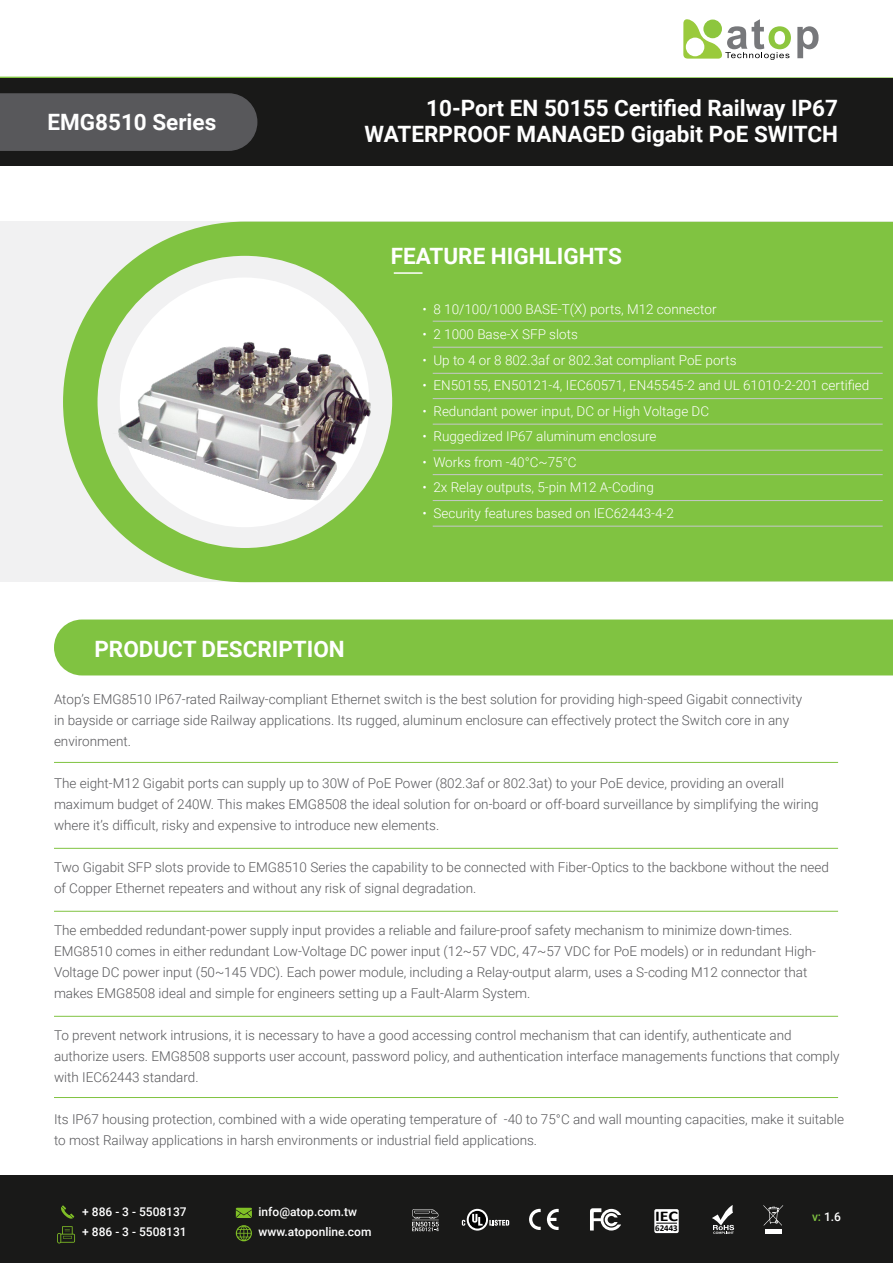
<style>
.page{position:relative;width:893px;height:1263px;background:#fff}
.page>*{position:absolute;margin:0;border:0;box-sizing:border-box;transform-origin:0 0}
.t1{font:700 22.5px/25.5px "Roboto";color:#fff;text-align:right}
.t2{font:700 14.85px "Calibri";color:#000;scale:1.21 1}
.t3{font:300 13.5px/21px "Roboto";color:#58585b}
.t4{font:300 13.5px "Roboto";color:#fff}
.t5{font:500 12px/19.5px "Roboto";color:#fff}
.t6{font:700 8.85px "Calibri";color:#000}
.s1{color:#80c341}
</style>
<div class="page">
<div style="left:0;top:1176px;width:893px;height:87px;background:#191918"></div>
<svg style="left:547px;top:1209px;width:12px;height:21px"></svg>
<svg style="left:529px;top:1209px;width:12px;height:21px"></svg>
<svg style="left:590px;top:1208px;width:31px;height:22px"></svg>
<svg style="left:712px;top:1205px;width:22px;height:29px"></svg>
<svg style="left:489px;top:1220px;width:20px;height:6px"></svg>
<svg style="left:467px;top:1209px;width:21px;height:21px"></svg>
<svg style="left:469px;top:1211px;width:17px;height:17px"></svg>
<svg style="left:472px;top:1214px;width:11px;height:11px"></svg>
<svg style="left:462px;top:1220px;width:3px;height:6px"></svg>
<svg style="left:412px;top:1209px;width:27px;height:22px"></svg>
<svg style="left:0;top:76px;width:893px;height:3px"></svg>
<svg style="left:683px;top:19px;width:108px;height:41px"></svg>
<svg style="left:797px;top:26px;width:22px;height:32px"></svg>
<hr style="left:765px;top:1230px;width:16px;height:4px;background:#fff">
<svg style="left:763px;top:1205px;width:20px;height:20px"></svg>
<div style="left:654px;top:1209px;width:25px;height:24px;background:#fff;border-radius:2px"></div>
<svg style="left:656px;top:1223px;width:21px;height:1px"></svg>
<svg style="left:57px;top:1226px;width:18px;height:17px"></svg>
<svg style="left:236px;top:1208px;width:16px;height:10px"></svg>
<svg style="left:236px;top:1225px;width:16px;height:16px"></svg>
<svg style="left:61px;top:1205px;width:13px;height:14px"></svg>
<div style="left:0;top:222px;width:893px;height:360px;background:#f1f1f2"></div>
<svg style="left:63px;top:222px;width:830px;height:360px;background:#8bc753"></svg>
<div style="left:0;top:79px;width:893px;height:87px;background:#191918"></div>
<div style="left:120px;top:277px;width:249px;height:250px;background:#fff;border-radius:50%"></div>
<hr style="left:54px;top:762px;width:784px;height:1px;background:#80c341">
<hr style="left:54px;top:848px;width:784px;height:1px;background:#80c341">
<hr style="left:54px;top:911px;width:784px;height:1px;background:#80c341">
<hr style="left:54px;top:1016px;width:784px;height:1px;background:#80c341">
<hr style="left:54px;top:1097px;width:784px;height:1px;background:#80c341">
<hr style="left:394px;top:272px;width:28px;height:2px;background:#fff">
<div style="left:54px;top:619px;width:839px;height:56px;background:#80c341"></div>
<hr style="left:433px;top:321px;width:450px;height:1px;background:#c6c8ca">
<hr style="left:433px;top:347px;width:450px;height:1px;background:#c6c8ca">
<hr style="left:433px;top:373px;width:450px;height:1px;background:#c6c8ca">
<hr style="left:433px;top:424px;width:450px;height:1px;background:#c6c8ca">
<hr style="left:433px;top:450px;width:450px;height:1px;background:#c6c8ca">
<hr style="left:433px;top:474px;width:450px;height:1px;background:#c6c8ca">
<hr style="left:433px;top:500px;width:450px;height:1px;background:#c6c8ca">
<hr style="left:433px;top:526px;width:450px;height:1px;background:#c6c8ca">
<hr style="left:433px;top:398px;width:450px;height:1px;background:#c6c8ca">
<div style="left:0;top:93px;width:258px;height:58px;background:#58585b"></div>
<img style="left:100px;top:316px;width:289px;height:192px">
<h1 class="t1" style="left:47px;top:108px;width:170px">EMG8510 Series</h1>
<h1 class="t1" style="left:365px;top:94px;width:475px">10-Port EN 50155 Certified Railway IP67<br>WATERPROOF MANAGED Gigabit PoE SWITCH</h1>
<h1 class="t1" style="left:391px;top:242px;width:233px">FEATURE HIGHLIGHTS</h1>
<p class="t4" style="left:422px;top:300px;width:296px">• 8 10/100/1000 BASE-T(X) ports, M12 connector</p>
<p class="t4" style="left:422px;top:325px;width:157px">• 2 1000 Base-X SFP slots</p>
<p class="t4" style="left:422px;top:351px;width:316px">• Up to 4 or 8 802.3af or 802.3at compliant PoE ports</p>
<p class="t4" style="left:422px;top:376px;width:448px">• EN50155, EN50121-4, IEC60571, EN45545-2 and UL 61010-2-201 certified</p>
<p class="t4" style="left:422px;top:402px;width:288px">• Redundant power input, DC or High Voltage DC</p>
<p class="t4" style="left:422px;top:427px;width:236px">• Ruggedized IP67 aluminum enclosure</p>
<p class="t4" style="left:422px;top:453px;width:156px">• Works from -40°C~75°C</p>
<p class="t4" style="left:422px;top:478px;width:233px">• 2x Relay outputs, 5-pin M12 A-Coding</p>
<p class="t4" style="left:422px;top:504px;width:253px">• Security features based on IEC62443-4-2</p>
<h1 class="t1" style="left:94px;top:636px;width:252px">PRODUCT DESCRIPTION</h1>
<p class="t3" style="left:54px;top:688px;width:750px">Atop’s EMG8510 IP67-rated Railway-compliant Ethernet switch is the best solution for providing high-speed Gigabit connectivity in bayside or carriage side Railway applications. Its rugged, aluminum enclosure can effectively protect the Switch core in any environment.</p>
<p class="t3" style="left:54px;top:772px;width:766px">The eight-M12 Gigabit ports can supply up to 30W of PoE Power (802.3af or 802.3at) to your PoE device, providing an overall maximum budget of 240W. This makes EMG8508 the ideal solution for on-board or off-board surveillance by simplifying the wiring where it’s difficult, risky and expensive to introduce new elements.</p>
<p class="t3" style="left:54px;top:856px;width:776px">Two Gigabit SFP slots provide to EMG8510 Series the capability to be connected with Fiber-Optics to the backbone without the need of Copper Ethernet repeaters and without any risk of signal degradation.</p>
<p class="t3" style="left:54px;top:919px;width:763px">The embedded redundant-power supply input provides a reliable and failure-proof safety mechanism to minimize down-times.<br>EMG8510 comes in either redundant Low-Voltage DC power input (12~57 VDC, 47~57 VDC for PoE models) or in redundant High-Voltage DC power input (50~145 VDC). Each power module, including a Relay-output alarm, uses a S-coding M12 connector that makes EMG8508 ideal and simple for engineers setting up a Fault-Alarm System.</p>
<p class="t3" style="left:54px;top:1024px;width:787px">To prevent network intrusions, it is necessary to have a good accessing control mechanism that can identify, authenticate and authorize users. EMG8508 supports user account, password policy, and authentication interface managements functions that comply with IEC62443 standard.</p>
<p class="t3" style="left:54px;top:1108px;width:791px">Its IP67 housing protection, combined with a wide operating temperature of -40 to 75°C and wall mounting capacities, make it suitable to most Railway applications in harsh environments or industrial field applications.</p>
<p class="t5" style="left:82px;top:1202px;width:106px">+ 886 - 3 - 5508137 + 886 - 3 - 5508131</p>
<p class="t5" style="left:259px;top:1202px;width:114px">info@atop.com.tw www.atoponline.com</p>
<p class="t2" style="left:655px;top:1205px;width:20px">IEC</p>
<p class="t5" style="left:812px;top:1207px;width:31px"><span class="s1">v:</span> 1.6</p>
<p class="t6" style="left:655px;top:1221px;width:24px">62443</p>
</div>
